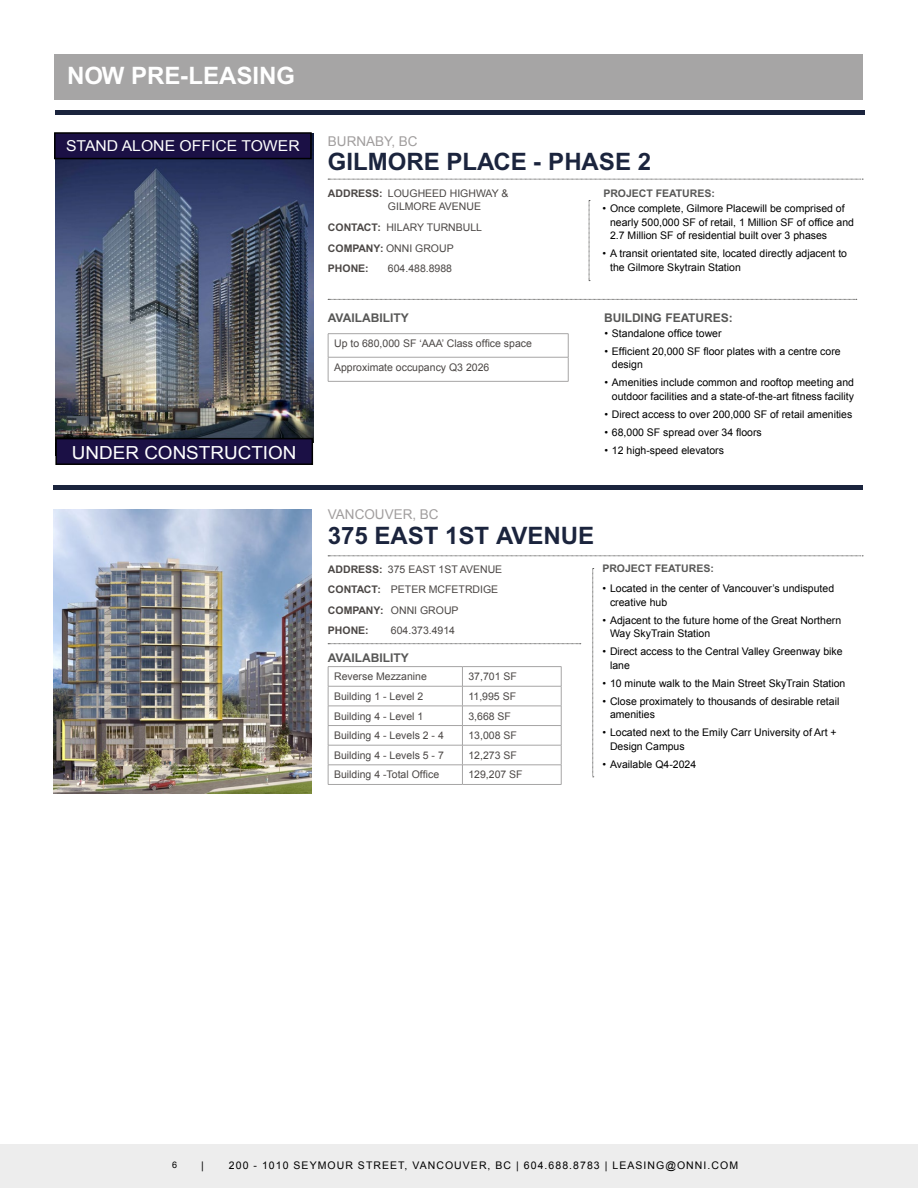
<style>
.page{position:relative;width:918px;height:1188px;background:#fff}
.page>*{position:absolute;margin:0;border:0;box-sizing:border-box;transform-origin:0 0}
.t1{font:700 24px "Arial";color:#1b243d}
.t2{font:700 24px "Arial";color:#fff}
.t3{font:18px "Arial";color:#fff;scale:1.05 1}
.t4{font:15px "Arial";color:#fff;scale:1.05 1}
.t5{font:13.5px "Arial";color:#a19e9e}
.t6{font:700 12px "Arial";color:#575756}
.t7{font:10.5px/13.5px "Arial";color:#000}
.t8{font:10.5px/20.7px "Arial";color:#4b4745}
.t9{font:10.5px "Arial";letter-spacing:.1em;color:#000}
.t10{font:700 10.5px "Arial";color:#575756}
.t11{font:9px "Arial";color:#000}
.s1{font-weight:700}
</style>
<div class="page">
<div style="left:0;top:1144px;width:918px;height:44px;background:#ededed"></div>
<div style="left:56px;top:110px;width:810px;height:5px;background:#1b243d"></div>
<div style="left:55px;top:55px;width:808px;height:45px;background:#a6a5a5"></div>
<svg style="left:328px;top:643px;width:253px;height:1px"></svg>
<svg style="left:328px;top:556px;width:535px;height:1px"></svg>
<svg style="left:593px;top:568px;width:1px;height:210px"></svg>
<hr style="left:328px;top:666px;width:134px;height:1px;background:#a6a5a5">
<hr style="left:462px;top:666px;width:99px;height:1px;background:#a6a5a5">
<hr style="left:328px;top:686px;width:134px;height:1px;background:#a6a5a5">
<hr style="left:462px;top:686px;width:99px;height:1px;background:#a6a5a5">
<hr style="left:328px;top:706px;width:134px;height:1px;background:#a6a5a5">
<hr style="left:462px;top:706px;width:99px;height:1px;background:#a6a5a5">
<hr style="left:328px;top:725px;width:134px;height:1px;background:#a6a5a5">
<hr style="left:462px;top:725px;width:99px;height:1px;background:#a6a5a5">
<hr style="left:328px;top:745px;width:134px;height:1px;background:#a6a5a5">
<hr style="left:462px;top:745px;width:99px;height:1px;background:#a6a5a5">
<hr style="left:328px;top:765px;width:134px;height:1px;background:#a6a5a5">
<svg style="left:328px;top:667px;width:1px;height:117px"></svg>
<hr style="left:462px;top:765px;width:99px;height:1px;background:#a6a5a5">
<svg style="left:462px;top:667px;width:1px;height:117px"></svg>
<svg style="left:561px;top:667px;width:1px;height:117px"></svg>
<hr style="left:328px;top:784px;width:134px;height:1px;background:#a6a5a5">
<hr style="left:462px;top:784px;width:99px;height:1px;background:#a6a5a5">
<img style="left:53px;top:509px;width:258px;height:285px">
<svg style="left:328px;top:299px;width:529px;height:1px"></svg>
<img style="left:55px;top:134px;width:258px;height:304px">
<svg style="left:328px;top:179px;width:535px;height:1px"></svg>
<svg style="left:589px;top:200px;width:1px;height:81px"></svg>
<div style="left:56px;top:439px;width:256px;height:25px;background:#1b1045"></div>
<div style="left:55px;top:438px;width:258px;height:27px;border:2px solid #000"></div>
<hr style="left:328px;top:333px;width:240px;height:1px;background:#a6a5a5">
<hr style="left:328px;top:357px;width:240px;height:1px;background:#a6a5a5">
<svg style="left:328px;top:334px;width:1px;height:47px"></svg>
<svg style="left:568px;top:334px;width:1px;height:47px"></svg>
<hr style="left:328px;top:381px;width:240px;height:1px;background:#a6a5a5">
<hr style="left:53px;top:485px;width:810px;height:4px;background:#1b243d">
<div style="left:55px;top:133px;width:256px;height:26px;background:#1b1045"></div>
<div style="left:54px;top:132px;width:258px;height:27px;border:2px solid #000"></div>
<h1 class="t2" style="left:67px;top:62px;width:230px">NOW PRE-LEASING</h1>
<h3 class="t4" style="left:66px;top:136px;width:224px">STAND ALONE OFFICE TOWER</h3>
<h2 class="t3" style="left:72px;top:440px;width:215px">UNDER CONSTRUCTION</h2>
<p class="t5" style="left:328px;top:132px;width:91px">BURNABY, BC</p>
<h1 class="t1" style="left:328px;top:147px;width:325px">GILMORE PLACE - PHASE 2</h1>
<p class="t8" style="left:388px;top:186px;width:122px;line-height:13.5px;text-indent:-60px"><span class="s1">ADDRESS:</span> LOUGHEED HIGHWAY &amp;<br>GILMORE AVENUE</p>
<p class="t8" style="left:328px;top:217px;width:156px"><span class="s1">CONTACT:</span> HILARY TURNBULL<br><span class="s1">COMPANY:</span> ONNI GROUP<br><span class="s1">PHONE:</span></p>
<p class="t8" style="left:388px;top:258px;width:66px">604.488.8988</p>
<p class="t6" style="left:328px;top:311px;width:82px">AVAILABILITY</p>
<p class="t8" style="left:334px;top:333px;width:199px">Up to 680,000 SF ‘AAA’ Class office space</p>
<p class="t8" style="left:334px;top:357px;width:157px">Approximate occupancy Q3 2026</p>
<p class="t10" style="left:604px;top:187px;width:113px">PROJECT FEATURES:</p>
<p class="t7" style="left:610px;top:202px;width:245px;text-indent:-7px">• Once complete, Gilmore Placewill be comprised of nearly 500,000 SF of retail, 1 Million SF of office and<br>2.7 Million SF of residential built over 3 phases</p>
<p class="t7" style="left:610px;top:247px;width:238px;text-indent:-7px">• A transit orientated site, located directly adjacent to the Gilmore Skytrain Station</p>
<p class="t6" style="left:604px;top:311px;width:130px">BUILDING FEATURES:</p>
<p class="t7" style="left:604px;top:327px;width:119px">• Standalone office tower</p>
<p class="t7" style="left:612px;top:345px;width:230px;text-indent:-7px">• Efficient 20,000 SF floor plates with a centre core design</p>
<p class="t7" style="left:604px;top:376px;width:251px;text-align:right">• Amenities include common and rooftop meeting and outdoor facilities and a state-of-the-art fitness facility</p>
<p class="t7" style="left:604px;top:408px;width:249px">• Direct access to over 200,000 SF of retail amenities</p>
<p class="t7" style="left:604px;top:426px;width:159px">• 68,000 SF spread over 34 floors</p>
<p class="t7" style="left:604px;top:444px;width:121px">• 12 high-speed elevators</p>
<p class="t5" style="left:328px;top:505px;width:112px">VANCOUVER, BC</p>
<h1 class="t1" style="left:328px;top:521px;width:268px">375 EAST 1ST AVENUE</h1>
<p class="t8" style="left:328px;top:559px;width:176px"><span class="s1">ADDRESS:</span> 375 EAST 1ST AVENUE<br><span class="s1">CONTACT:</span> PETER MCFETRDIGE<br><span class="s1">COMPANY:</span> ONNI GROUP<br><span class="s1">PHONE:</span></p>
<p class="t8" style="left:391px;top:621px;width:66px">604.373.4914</p>
<p class="t6" style="left:328px;top:651px;width:82px">AVAILABILITY</p>
<p class="t8" style="left:334px;top:666px;width:94px">Reverse Mezzanine</p>
<p class="t8" style="left:468px;top:666px;width:50px">37,701 SF</p>
<p class="t8" style="left:334px;top:686px;width:91px">Building 1 - Level 2</p>
<p class="t8" style="left:468px;top:686px;width:49px">11,995 SF</p>
<p class="t8" style="left:334px;top:706px;width:91px">Building 4 - Level 1</p>
<p class="t8" style="left:468px;top:706px;width:44px">3,668 SF</p>
<p class="t8" style="left:334px;top:725px;width:111px">Building 4 - Levels 2 - 4</p>
<p class="t8" style="left:468px;top:725px;width:50px">13,008 SF</p>
<p class="t8" style="left:334px;top:745px;width:111px">Building 4 - Levels 5 - 7</p>
<p class="t8" style="left:468px;top:745px;width:50px">12,273 SF</p>
<p class="t8" style="left:334px;top:765px;width:107px">Building 4 -Total Office</p>
<p class="t8" style="left:468px;top:765px;width:56px">129,207 SF</p>
<p class="t10" style="left:603px;top:563px;width:113px">PROJECT FEATURES:</p>
<p class="t7" style="left:610px;top:582px;width:226px;text-indent:-7px">• Located in the center of Vancouver’s undisputed creative hub</p>
<p class="t7" style="left:610px;top:613px;width:233px;text-indent:-7px">• Adjacent to the future home of the Great Northern<br>Way SkyTrain Station</p>
<p class="t7" style="left:610px;top:645px;width:234px;text-indent:-7px">• Direct access to the Central Valley Greenway bike lane</p>
<p class="t7" style="left:603px;top:676px;width:244px">• 10 minute walk to the Main Street SkyTrain Station</p>
<p class="t7" style="left:610px;top:694px;width:231px;text-indent:-7px">• Close proximately to thousands of desirable retail amenities</p>
<p class="t7" style="left:610px;top:726px;width:228px;text-indent:-7px">• Located next to the Emily Carr University of Art +<br>Design Campus</p>
<p class="t7" style="left:603px;top:757px;width:95px">• Available Q4-2024</p>
<p class="t11" style="left:172px;top:1159px;width:7px">6</p>
<p class="t7" style="left:201px;top:1159px;width:4px">|</p>
<p class="t9" style="left:229px;top:1158px;width:511px">200 - 1010 SEYMOUR STREET, VANCOUVER, BC | 604.688.8783 | LEASING@ONNI.COM</p>
</div>
